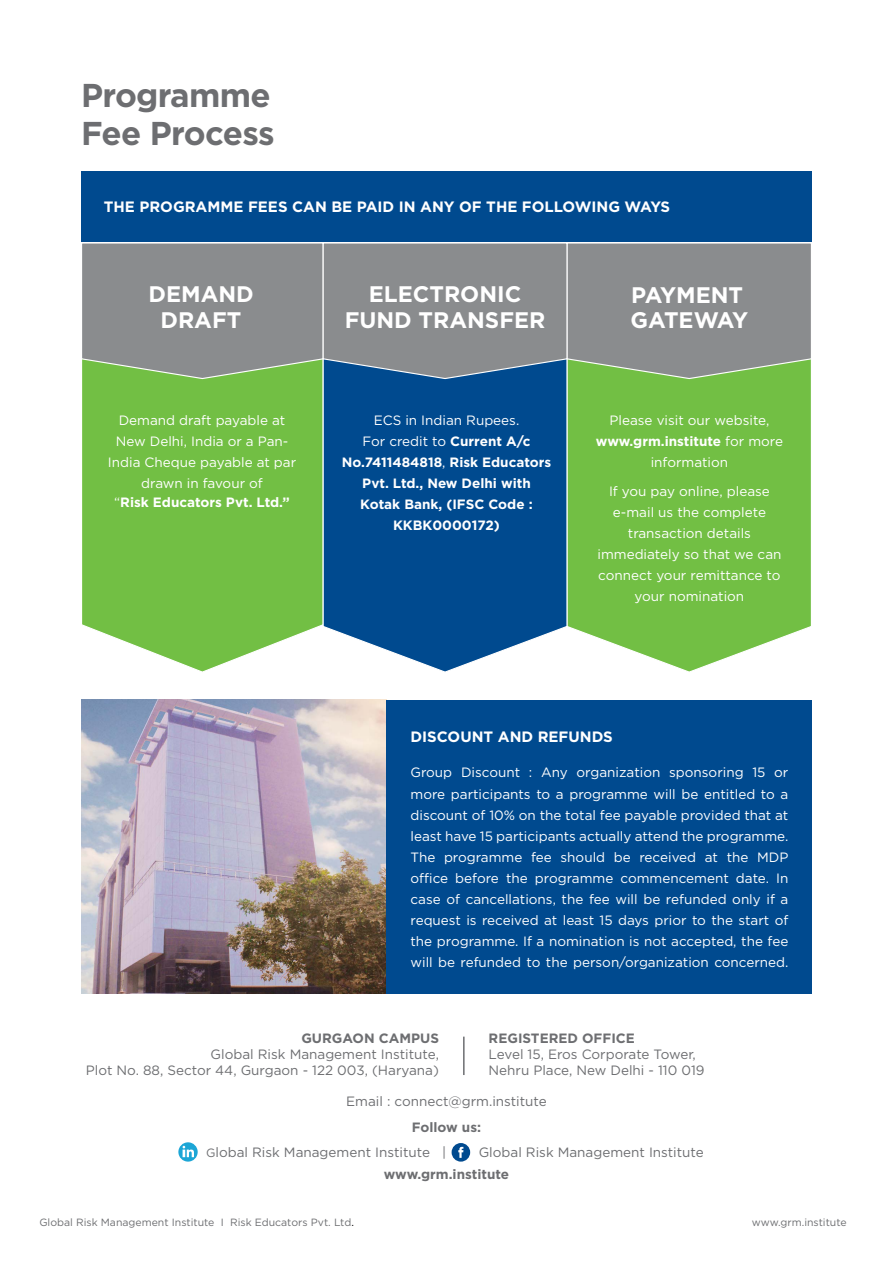
<style>
.page{position:relative;width:893px;height:1263px;background:#fff}
.page>*{position:absolute;margin:0;border:0;box-sizing:border-box;transform-origin:0 0}
.t1{font:700 33px/37.5px "Gotham";letter-spacing:-.02em;color:#6d6e71}
.t2{font:700 22.5px/25.5px "Gotham";color:#fff;text-align:center}
.t3{font:700 15px "Gotham";color:#fff}
.t4{font:13.5px/21px "Gotham";color:#fff;text-align:center}
.t5{font:13.5px/16.2px "Gotham";color:#6d6e71}
.t6{font:700 13.5px/21px "Gotham";color:#fff;text-align:center}
.t7{font:700 13.5px "Gotham";color:#6d6e71}
.t8{font:10.5px "Gotham";color:#6d6e71}
.s1{font-weight:400}
.s2{font-weight:700}
.s3{font-size:12px}
.s4{color:#000}
</style>
<div class="page">
<div style="left:81px;top:171px;width:731px;height:71px;background:#004a8f"></div>
<img style="left:81px;top:700px;width:306px;height:294px">
<div style="left:452px;top:1143px;width:18px;height:18px;background:#004a8f;border-radius:50%"></div>
<svg style="left:458px;top:1147px;width:5px;height:11px"></svg>
<svg style="left:178px;top:1142px;width:20px;height:19px"></svg>
<svg style="left:183px;top:1146px;width:11px;height:11px"></svg>
<hr style="left:463px;top:1036px;width:2px;height:39px;background:#6d6e71">
<div style="left:387px;top:700px;width:425px;height:294px;background:#004a8f"></div>
<svg style="left:568px;top:380px;width:243px;height:292px;background:#7dc452"></svg>
<svg style="left:82px;top:380px;width:240px;height:292px;background:#7dc453"></svg>
<svg style="left:322px;top:380px;width:246px;height:292px;background:#175a98"></svg>
<svg style="left:82px;top:243px;width:729px;height:137px;background:#868e8b"></svg>
<h1 class="t1" style="left:81px;top:77px;width:195px">Programme<br>Fee Process</h1>
<p class="t3" style="left:104px;top:197px;width:568px">the programme fees can be pai d i n any of the followi ng ways</p>
<h2 class="t2" style="left:149px;top:281px;width:107px">Demand<br>Draft</h2>
<h2 class="t2" style="left:369px;top:281px;width:15px">ELE</h2>
<h2 class="t2" style="left:413px;top:281px;width:34px">CTRON</h2>
<h2 class="t2" style="left:497px;top:281px;width:26px">IC</h2>
<h2 class="t2" style="left:345px;top:307px;width:33px">FUND</h2>
<h2 class="t2" style="left:419px;top:307px;width:17px">TRANS</h2>
<h2 class="t2" style="left:499px;top:307px;width:31px">FER</h2>
<h2 class="t2" style="left:631px;top:282px;width:119px;text-align:left">Payment<br>Gateway</h2>
<p class="t4" style="left:108px;top:409px;width:190px">Demand draft payable at<br>New Delhi, India or a Pan-<br>India Cheque payable at par drawn in favour of</p>
<p class="t6" style="left:114px;top:491px;width:177px"><span class="s1">“</span>Risk Educators Pvt. Ltd.”</p>
<p class="t6" style="left:342px;top:409px;width:211px"><span class="s1">ECS in Indian Rupees.<br>For credit to</span> Current A/c<br>N o.7411484818<span class="s1">,</span> Risk Educators<br>Pvt. Ltd., New Delhi with<br>Kotak Bank, (IFSC Code :<br>KKBK0000172)</p>
<p class="t4" style="left:596px;top:409px;width:189px">Please visit our website, <span class="s2">www.grm.institute</span> for more information</p>
<p class="t4" style="left:597px;top:481px;width:185px">If you pay online, please e-mail us the complete transaction details immediately so that we can connect your remittance to your nomination</p>
<p class="t3" style="left:410px;top:727px;width:204px">Discount and refunds</p>
<p class="t4" style="left:410px;top:762px;width:379px;text-align:justify">Group Discount : Any organization sponsoring 15 or more participants to a programme will be entitled to a discount of 10% on the total fee payable provided that at least have 15 participants actually attend the programme.<br>The programme fee should be received at the MDP office before the programme commencement date. In case of cancellations, the fee will be refunded only if a request is received at least 15 days prior to the start of the programme. If a nomination is not accepted, the fee will be refunded to the person/organization concerned.</p>
<p class="t7" style="left:301px;top:1029px;width:53px">GURGAON</p>
<p class="t7" style="left:379px;top:1029px;width:51px">CAM PUS</p>
<p class="t5" style="left:86px;top:1046px;width:355px;text-align:right">Global Risk Management Institute,<br>Plot No. 88, Sector 44, Gurgaon - 122 003, (Haryana)</p>
<p class="t7" style="left:489px;top:1029px;width:44px">REGISTERED</p>
<p class="t7" style="left:582px;top:1029px;width:52px">OFFICE</p>
<p class="t5" style="left:489px;top:1046px;width:217px">Level 15, Eros Corporate Tower,<br>Nehru Place, New Delhi - 110 019</p>
<p class="t5" style="left:346px;top:1093px;width:202px">Email : connect@grm.institute</p>
<p class="t5" style="left:206px;top:1115px;width:276px;line-height:24.9px;text-indent:206px"><span class="s2">Follow us:<br></span><span class="s3">G</span>lobal Risk Management Institute |</p>
<p class="t5" style="left:479px;top:1144px;width:227px">Global Risk Management Institute</p>
<p class="t7" style="left:384px;top:1165px;width:127px">www.grm.institute</p>
<p class="t8" style="left:39px;top:1216px;width:316px">Global Risk Management Institute I Risk Educators Pvt. Ltd<span class="s4">.</span></p>
<p class="t8" style="left:752px;top:1216px;width:96px">www.grm.institute</p>
</div>
